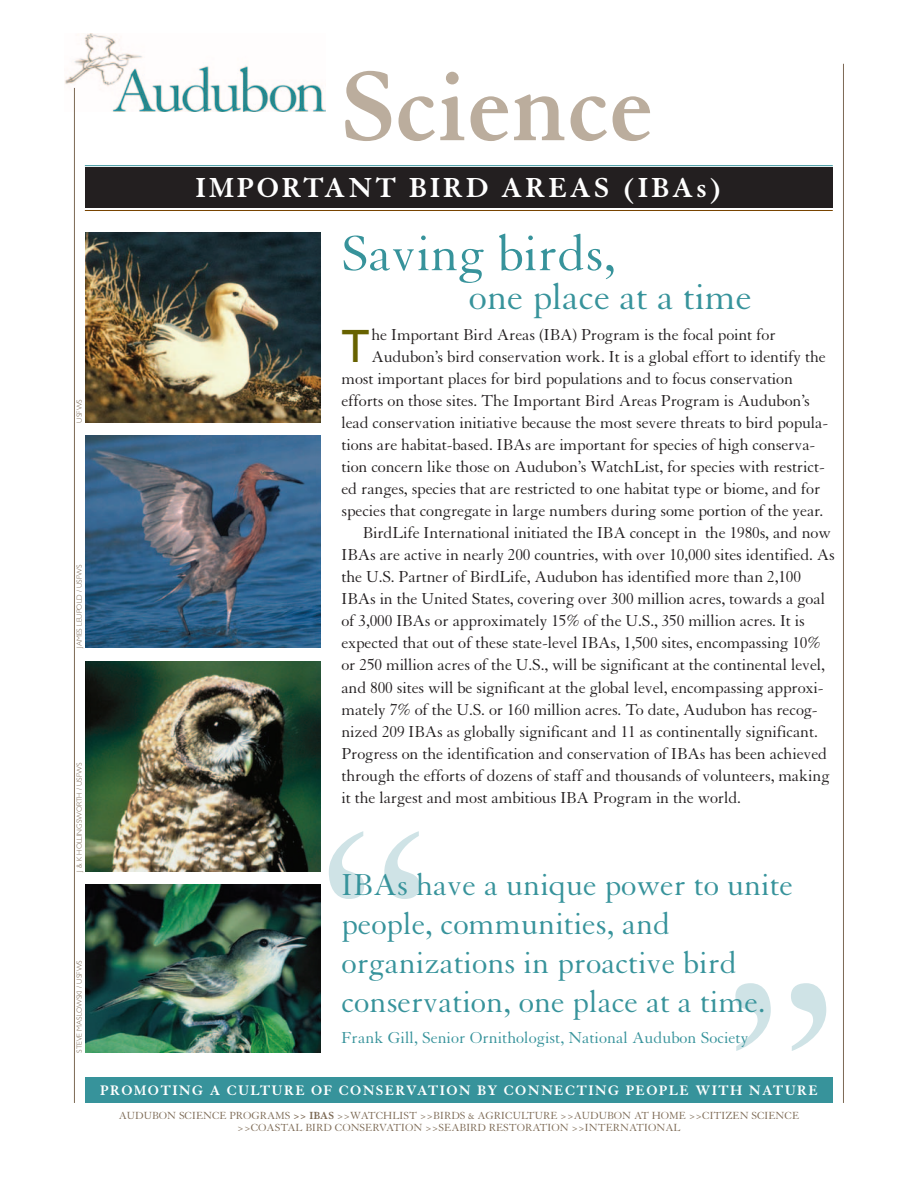
<style>
.page{position:relative;width:918px;height:1188px;background:#fff}
.page>*{position:absolute;margin:0;border:0;box-sizing:border-box;transform-origin:0 0}
.t1{font:300px "Granjon";color:#cfe3e6}
.t2{font:700 108px "Granjon";color:#bbad9d}
.t3{font:54px "Granjon";color:#37939b}
.t4{font:46.65px "Gill Sans";color:#676200}
.t5{font:39px "Granjon";color:#37939b}
.t6{font:33px/39px "Granjon";color:#37939b}
.t7{font:700 30px "Granjon";letter-spacing:.09em;color:#fff}
.t8{font:17.25px "Granjon";letter-spacing:-.01em;color:#231f20}
.t9{font:17.25px "Granjon";color:#37939b}
.t10{font:700 15px "Granjon";letter-spacing:.09em;color:#fff}
.t11{font:11.25px/12px "Granjon";color:#7c6954;text-align:center}
.t12{font:300 7.5px "Gill Sans";color:#7c6954}
.s1{font-weight:700}
</style>
<div class="page">
<img style="left:65px;top:34px;width:261px;height:77px">
<hr style="left:74px;top:88px;width:1px;height:1015px;background:#7c6954">
<hr style="left:843px;top:64px;width:1px;height:1039px;background:#7c6954">
<div style="left:85px;top:1077px;width:748px;height:26px;background:#37939b"></div>
<hr style="left:85px;top:210px;width:748px;height:1px;background:#794400">
<hr style="left:85px;top:165px;width:748px;height:1px;background:#37939b">
<div style="left:85px;top:168px;width:748px;height:40px;background:#231f20"></div>
<img style="left:85px;top:233px;width:235px;height:190px">
<img style="left:85px;top:436px;width:235px;height:211px">
<img style="left:85px;top:661px;width:235px;height:211px">
<img style="left:85px;top:885px;width:235px;height:168px">
<p class="t12" style="left:77px;top:423px;width:25px;rotate:-90deg">USFWS</p>
<p class="t12" style="left:77px;top:648px;width:85px;rotate:-90deg">JAMES LEUPOLD / USFWS</p>
<p class="t12" style="left:77px;top:872px;width:111px;rotate:-90deg">J &amp; K HOLLINGSWORTH / USFWS</p>
<p class="t12" style="left:77px;top:1053px;width:94px;rotate:-90deg">STEVE MASLOWSKI / USFWS</p>
<h2 class="t2" style="left:341px;top:67px;width:314px">Science</h2>
<h3 class="t7" style="left:195px;top:177px;width:528px">IMPORTANT BIRD AREAS (IBAs)</h3>
<h3 class="t3" style="left:341px;top:234px;width:276px">Saving birds,</h3>
<h3 class="t5" style="left:469px;top:283px;width:284px">one place at a time</h3>
<h3 class="t4" style="left:341px;top:318px;width:30px">T</h3>
<p class="t8" style="left:371px;top:328px;width:406px">he Important Bird Areas (IBA) Program is the focal point for</p>
<p class="t8" style="left:371px;top:350px;width:456px">Audubon’s bird conservation work. It is a global effort to identify the</p>
<p class="t8" style="left:341px;top:372px;width:453px">most important places for bird populations and to focus conservation</p>
<p class="t8" style="left:341px;top:394px;width:470px">efforts on those sites. The Important Bird Areas Program is Audubon’s</p>
<p class="t8" style="left:341px;top:416px;width:488px">lead conservation initiative because the most severe threats to bird popula-</p>
<p class="t8" style="left:341px;top:438px;width:475px">tions are habitat-based. IBAs are important for species of high conserva-</p>
<p class="t8" style="left:341px;top:460px;width:485px">tion concern like those on Audubon’s WatchList, for species with restrict-</p>
<p class="t8" style="left:341px;top:482px;width:480px">ed ranges, species that are restricted to one habitat type or biome, and for</p>
<p class="t8" style="left:341px;top:504px;width:483px">species that congregate in large numbers during some portion of the year.</p>
<p class="t8" style="left:363px;top:527px;width:470px">BirdLife International initiated the IBA concept in the 1980s, and now</p>
<p class="t8" style="left:341px;top:549px;width:495px">IBAs are active in nearly 200 countries, with over 10,000 sites identified. As</p>
<p class="t8" style="left:341px;top:571px;width:461px">the U.S. Partner of BirdLife, Audubon has identified more than 2,100</p>
<p class="t8" style="left:341px;top:593px;width:485px">IBAs in the United States, covering over 300 million acres, towards a goal</p>
<p class="t8" style="left:341px;top:615px;width:465px">of 3,000 IBAs or approximately 15% of the U.S., 350 million acres. It is</p>
<p class="t8" style="left:341px;top:637px;width:481px">expected that out of these state-level IBAs, 1,500 sites, encompassing 10%</p>
<p class="t8" style="left:341px;top:659px;width:485px">or 250 million acres of the U.S., will be significant at the continental level,</p>
<p class="t8" style="left:341px;top:681px;width:484px">and 800 sites will be significant at the global level, encompassing approxi-</p>
<p class="t8" style="left:341px;top:703px;width:478px">mately 7% of the U.S. or 160 million acres. To date, Audubon has recog-</p>
<p class="t8" style="left:341px;top:725px;width:478px">nized 209 IBAs as globally significant and 11 as continentally significant.</p>
<p class="t8" style="left:341px;top:747px;width:487px">Progress on the identification and conservation of IBAs has been achieved</p>
<p class="t8" style="left:341px;top:769px;width:490px">through the efforts of dozens of staff and thousands of volunteers, making</p>
<p class="t8" style="left:341px;top:791px;width:401px">it the largest and most ambitious IBA Program in the world.</p>
<h1 class="t1" style="left:313px;top:829px;width:124px">“</h1>
<h3 class="t6" style="left:341px;top:868px;width:453px">IBAs have a unique power to unite people, communities, and organizations in proactive bird conservation, one place at a time.</h3>
<p class="t9" style="left:341px;top:1031px;width:408px">Frank Gill, Senior Ornithologist, National Audubon Society</p>
<h1 class="t1" style="left:720px;top:978px;width:124px">”</h1>
<p class="t10" style="left:100px;top:1085px;width:719px">PROMOTING A CULTURE OF CONSERVATION BY CONNECTING PEOPLE WITH NATURE</p>
<p class="t11" style="left:119px;top:1110px;width:682px">AUDUBON SCIENCE PROGRAMS <span class="s1">&gt;&gt; IBAS</span> &gt;&gt;WATCHLIST &gt;&gt;BIRDS &amp; AGRICULTURE &gt;&gt;AUDUBON AT HOME &gt;&gt;CITIZEN SCIENCE &gt;&gt;COASTAL BIRD CONSERVATION &gt;&gt;SEABIRD RESTORATION &gt;&gt;INTERNATIONAL</p>
</div>
